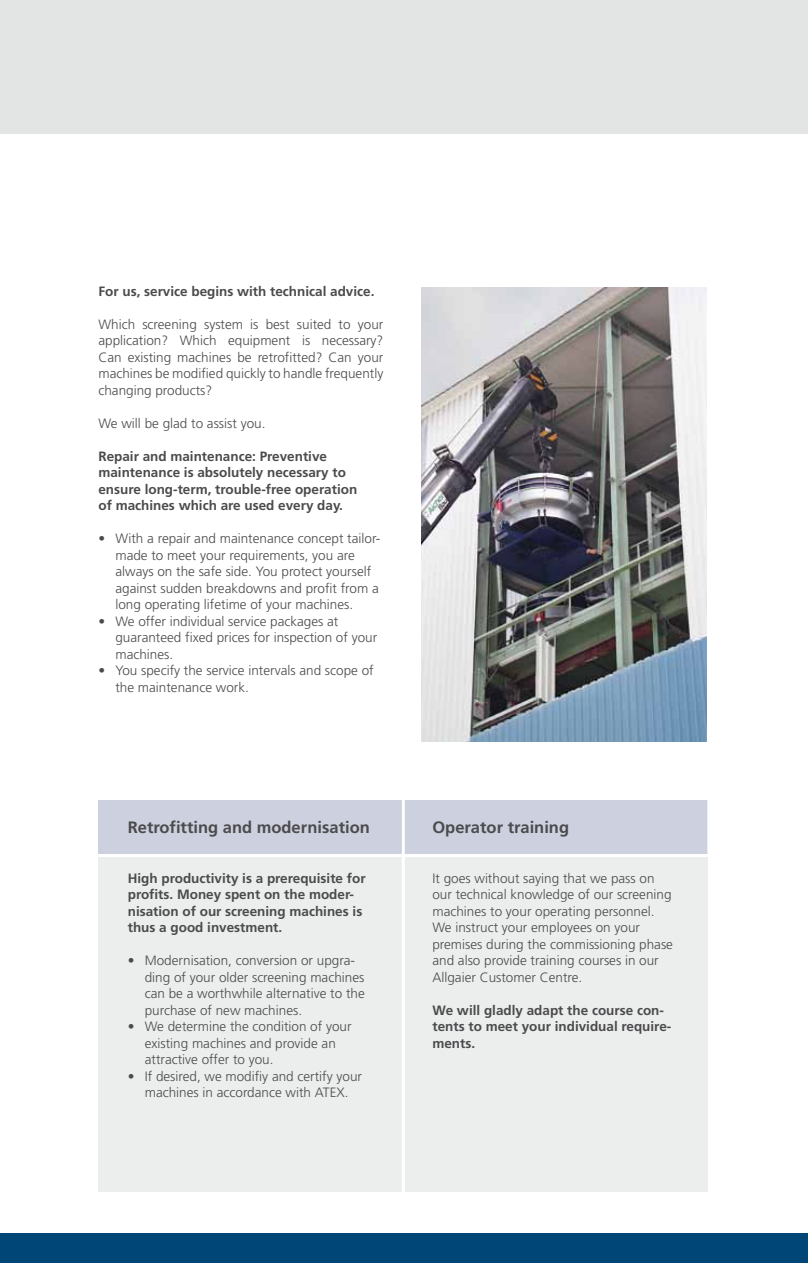
<style>
.page{position:relative;width:808px;height:1263px;background:#fff}
.page>*{position:absolute;margin:0;border:0;box-sizing:border-box;transform-origin:0 0}
.t1{font:700 16.5px "Frutiger";color:#4b4b4d}
.t2{font:300 13.5px/16.5px "Frutiger";color:#4b4b4d}
.t3{font:700 13.5px/16.5px "Frutiger";color:#4b4b4d}
</style>
<div class="page">
<div style="left:98px;top:800px;width:610px;height:392px;background:#eceded"></div>
<div style="left:98px;top:800px;width:608px;height:56px;background:#cdd1df"></div>
<div style="left:0;top:0;width:808px;height:134px;background:#e3e4e4"></div>
<div style="left:0;top:1233px;width:808px;height:30px;background:#004777"></div>
<hr style="left:402px;top:798px;width:3px;height:403px;background:#fff">
<hr style="left:83px;top:854px;width:642px;height:3px;background:#fff">
<img style="left:422px;top:287px;width:284px;height:454px">
<p class="t3" style="left:98px;top:283px;width:278px">For us, service begins with technical advice.</p>
<p class="t2" style="left:98px;top:316px;width:286px;text-align:justify">Which screening system is best suited to your application? Which equipment is necessary?<br>Can existing machines be retrofitted? Can your machines be modified quickly to handle frequently changing products?</p>
<p class="t2" style="left:98px;top:415px;width:169px">We will be glad to assist you.</p>
<p class="t3" style="left:98px;top:448px;width:260px">Repair and maintenance: Preventive maintenance is absolutely necessary to ensure long-term, trouble-free operation of machines which are used every day.</p>
<p class="t2" style="left:115px;top:530px;width:266px;text-indent:-17px">• With a repair and maintenance concept tailor&shy;made to meet your requirements, you are always on the safe side. You protect yourself against sudden breakdowns and profit from a long operating lifetime of your machines.</p>
<p class="t2" style="left:115px;top:613px;width:263px;text-indent:-17px">• We offer individual service packages at guaranteed fixed prices for inspection of your machines.</p>
<p class="t2" style="left:115px;top:662px;width:260px;text-indent:-17px">• You specify the service intervals and scope of the maintenance work.</p>
<p class="t1" style="left:128px;top:818px;width:244px">Retrofitting and modernisation</p>
<p class="t3" style="left:128px;top:870px;width:239px">High productivity is a prerequisite for profits. Money spent on the moder&shy;nisation of our screening machines is thus a good investment.</p>
<p class="t2" style="left:145px;top:952px;width:222px;text-indent:-17px">• Modernisation, conversion or upgra&shy;ding of your older screening machines can be a worthwhile alternative to the purchase of new machines.</p>
<p class="t2" style="left:145px;top:1018px;width:208px;text-indent:-17px">• We determine the condition of your existing machines and provide an attractive offer to you.</p>
<p class="t2" style="left:128px;top:1068px;width:236px;text-align:center">• If desired, we modifiy and certify your machines in accordance with ATEX.</p>
<p class="t1" style="left:432px;top:818px;width:138px">Operator training</p>
<p class="t2" style="left:432px;top:870px;width:242px">It goes without saying that we pass on our technical knowledge of our screening machines to your operating personnel.<br>We instruct your employees on your premises during the commissioning phase and also provide training courses in our Allgaier Customer Centre.</p>
<p class="t3" style="left:432px;top:1002px;width:240px">We will gladly adapt the course con&shy;tents to meet your individual require&shy;ments.</p>
</div>
